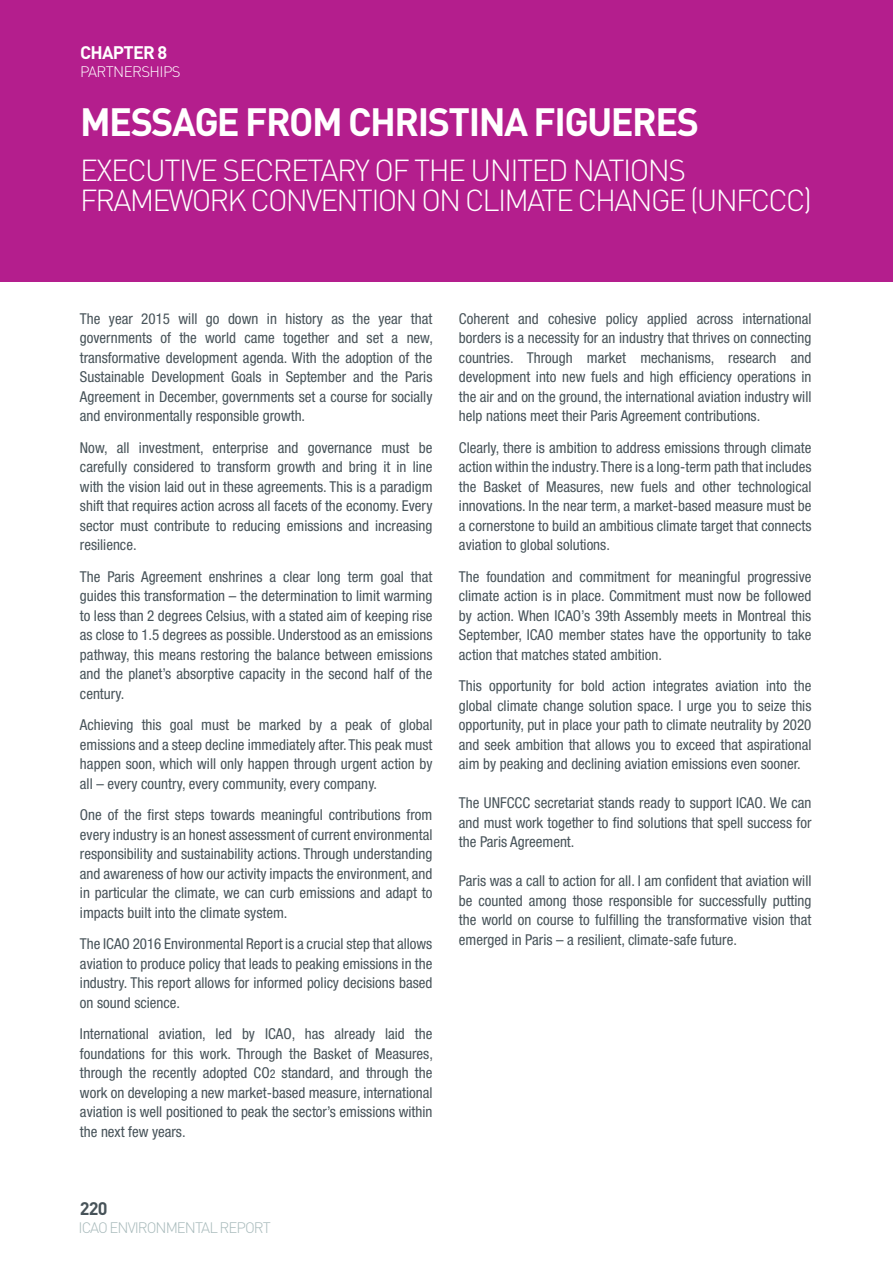
<style>
.page{position:relative;width:893px;height:1263px;background:#fff}
.page>*{position:absolute;margin:0;border:0;box-sizing:border-box;transform-origin:0 0}
.t1{font:700 39px "DIN Pro";letter-spacing:-.04em;color:#fff}
.t2{font:300 30px/30px "DIN Pro";letter-spacing:-.06em;color:#fff}
.t3{font:700 18px "DIN Pro";letter-spacing:-.04em;color:#fff}
.t4{font:700 18px "DIN Pro";color:#475359}
.t5{font:condensed 15px/19.5px "Helvetica Neue";color:#475359;text-align:justify}
.t6{font:300 15px "DIN Pro";letter-spacing:-.065em;color:#a8babb}
.t7{font:300 15px "DIN Pro";letter-spacing:-.04em;color:#fff}
.s1{font-size:12px}
</style>
<div class="page">
<div style="left:0;top:0;width:893px;height:282px;background:#b41e8d"></div>
<p class="t3" style="left:80px;top:40px;width:89px">CHAPTER 8</p>
<p class="t7" style="left:80px;top:61px;width:102px">PARTNERSHIPS</p>
<h1 class="t1" style="left:80px;top:96px;width:620px">MESSAGE FROM CHRISTINA FIGUERES</h1>
<h2 class="t2" style="left:80px;top:154px;width:733px">EXECUTIVE SECRETARY OF THE UNITED NATIONS<br>FRAMEWORK CONVENTION ON CLIMATE CHANGE (UNFCCC)</h2>
<p class="t5" style="left:80px;top:309px;width:355px">The year 2015 will go down in history as the year that governments of the world came together and set a new, transformative development agenda. With the adoption of the Sustainable Development Goals in September and the Paris Agreement in December, governments set a course for socially and environmentally responsible growth.</p>
<p class="t5" style="left:80px;top:438px;width:354px">Now, all investment, enterprise and governance must be carefully considered to transform growth and bring it in line with the vision laid out in these agreements. This is a paradigm shift that requires action across all facets of the economy. Every sector must contribute to reducing emissions and increasing resilience.</p>
<p class="t5" style="left:80px;top:567px;width:354px">The Paris Agreement enshrines a clear long term goal that guides this transformation – the determination to limit warming to less than 2 degrees Celsius, with a stated aim of keeping rise as close to 1.5 degrees as possible. Understood as an emissions pathway, this means restoring the balance between emissions and the planet’s absorptive capacity in the second half of the century.</p>
<p class="t5" style="left:80px;top:715px;width:354px">Achieving this goal must be marked by a peak of global emissions and a steep decline immediately after. This peak must happen soon, which will only happen through urgent action by all – every country, every community, every company.</p>
<p class="t5" style="left:80px;top:805px;width:354px">One of the first steps towards meaningful contributions from every industry is an honest assessment of current environmental responsibility and sustainability actions. Through understanding and awareness of how our activity impacts the environment, and in particular the climate, we can curb emissions and adapt to impacts built into the climate system.</p>
<p class="t5" style="left:80px;top:934px;width:354px">The ICAO 2016 Environmental Report is a crucial step that allows aviation to produce policy that leads to peaking emissions in the industry. This report allows for informed policy decisions based on sound science.</p>
<p class="t5" style="left:80px;top:1024px;width:355px">International aviation, led by ICAO, has already laid the foundations for this work. Through the Basket of Measures, through the recently adopted CO<span class="s1">2</span> standard, and through the work on developing a new market-based measure, international aviation is well positioned to peak the sector’s emissions within the next few years.</p>
<p class="t4" style="left:80px;top:1196px;width:29px">220</p>
<p class="t6" style="left:79px;top:1218px;width:194px">ICAO ENVIRONMENTAL REPORT</p>
<p class="t5" style="left:459px;top:309px;width:354px">Coherent and cohesive policy applied across international borders is a necessity for an industry that thrives on connecting countries. Through market mechanisms, research and development into new fuels and high efficiency operations in the air and on the ground, the international aviation industry will help nations meet their Paris Agreement contributions.</p>
<p class="t5" style="left:459px;top:438px;width:354px">Clearly, there is ambition to address emissions through climate action within the industry. There is a long-term path that includes the Basket of Measures, new fuels and other technological innovations. In the near term, a market-based measure must be a cornerstone to build an ambitious climate target that connects aviation to global solutions.</p>
<p class="t5" style="left:459px;top:567px;width:354px">The foundation and commitment for meaningful progressive climate action is in place. Commitment must now be followed by action. When ICAO’s 39th Assembly meets in Montreal this September, ICAO member states have the opportunity to take action that matches stated ambition.</p>
<p class="t5" style="left:459px;top:676px;width:354px">This opportunity for bold action integrates aviation into the global climate change solution space. I urge you to seize this opportunity, put in place your path to climate neutrality by 2020 and seek ambition that allows you to exceed that aspirational aim by peaking and declining aviation emissions even sooner.</p>
<p class="t5" style="left:459px;top:793px;width:354px">The UNFCCC secretariat stands ready to support ICAO. We can and must work together to find solutions that spell success for the Paris Agreement.</p>
<p class="t5" style="left:459px;top:871px;width:354px">Paris was a call to action for all. I am confident that aviation will be counted among those responsible for successfully putting the world on course to fulfilling the transformative vision that emerged in Paris – a resilient, climate-safe future.</p>
</div>
